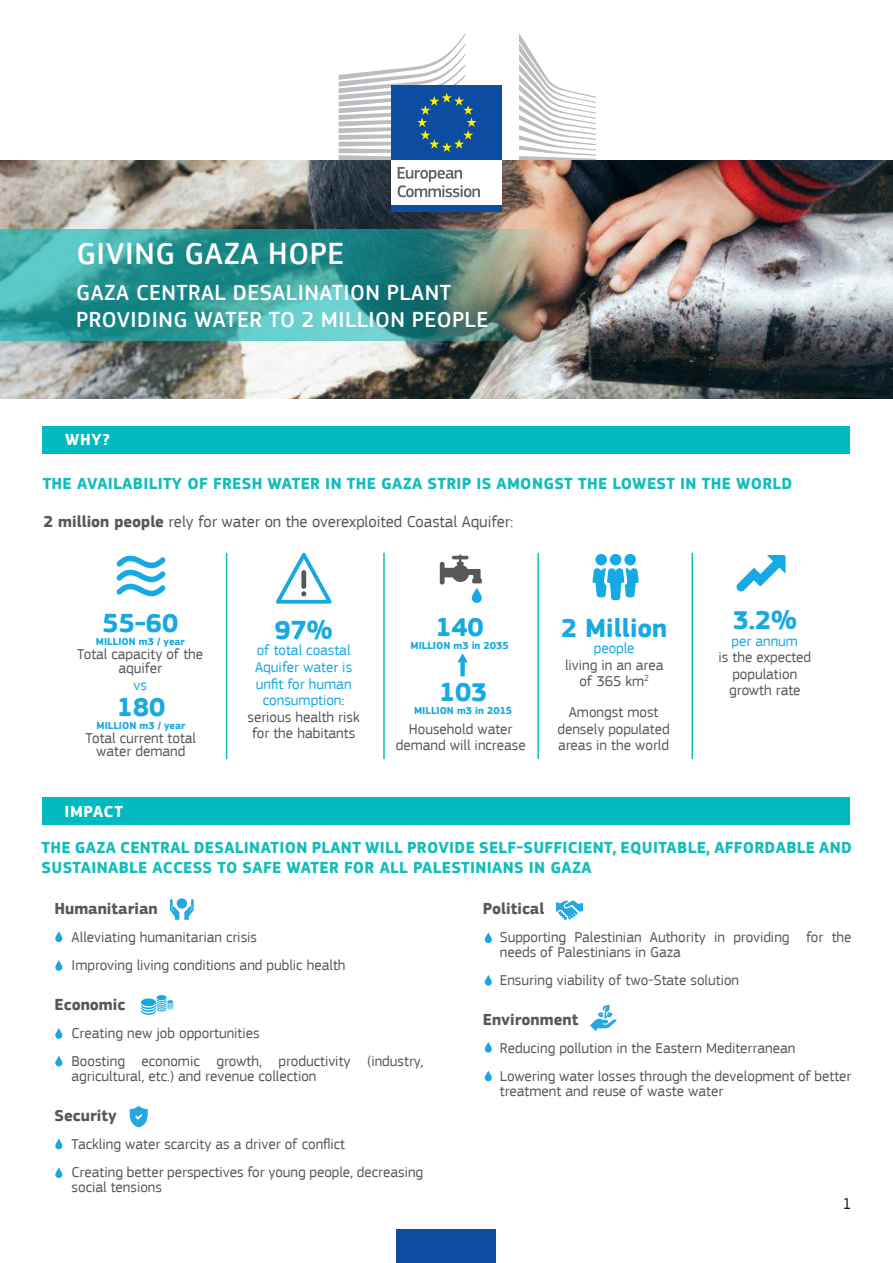
<style>
.page{position:relative;width:893px;height:1263px;background:#fff}
.page>*{position:absolute;margin:0;border:0;box-sizing:border-box;transform-origin:0 0}
.t1{font:500 31.5px "EC Square Sans Pro";letter-spacing:.02em;color:#fff}
.t2{font:700 27px "EC Square Sans Pro";color:#17a9e1}
.t3{font:500 22.5px/27px "EC Square Sans Pro";letter-spacing:.02em;color:#fff}
.t4{font:700 16.5px/19.8px "EC Square Sans Pro";letter-spacing:.02em;color:#14bbbb}
.t5{font:16.5px "EC Square Sans Pro";color:#57585a}
.t6{font:700 16.5px "EC Square Sans Pro";color:#57585a}
.t7{font:700 16.5px "EC Square Sans Pro";letter-spacing:.035em;color:#fff}
.t8{font:16.5px "EC Square Sans Pro";color:#231f20}
.t9{font:15px/16.5px "EC Square Sans Pro";color:#57585a;text-align:center}
.t10{font:15px/16.5px "EC Square Sans Pro";color:#17a9e1;text-align:center}
.t11{font:700 10.5px "EC Square Sans Pro";color:#17a9e1}
.s1{font-weight:700}
.s2{color:#57585a}
</style>
<div class="page">
<img style="left:0;top:161px;width:893px;height:238px">
<div style="left:43px;top:426px;width:807px;height:28px;background:#01babf"></div>
<img style="left:0;top:230px;width:549px;height:111px">
<div style="left:42px;top:797px;width:808px;height:28px;background:#01babf"></div>
<svg style="left:55px;top:931px;width:8px;height:11px"></svg>
<svg style="left:170px;top:898px;width:24px;height:22px"></svg>
<div style="left:157px;top:995px;width:10px;height:5px;background:#18a8e1;border-radius:50%"></div>
<svg style="left:141px;top:999px;width:32px;height:16px"></svg>
<svg style="left:130px;top:1106px;width:18px;height:21px"></svg>
<svg style="left:556px;top:900px;width:27px;height:20px"></svg>
<svg style="left:590px;top:1004px;width:27px;height:27px"></svg>
<svg style="left:55px;top:960px;width:8px;height:11px"></svg>
<svg style="left:55px;top:1028px;width:8px;height:11px"></svg>
<svg style="left:55px;top:1056px;width:8px;height:11px"></svg>
<svg style="left:55px;top:1139px;width:8px;height:11px"></svg>
<svg style="left:55px;top:1167px;width:8px;height:11px"></svg>
<svg style="left:485px;top:933px;width:7px;height:10px"></svg>
<svg style="left:485px;top:975px;width:7px;height:11px"></svg>
<svg style="left:485px;top:1042px;width:7px;height:11px"></svg>
<svg style="left:485px;top:1071px;width:7px;height:11px"></svg>
<hr style="left:226px;top:553px;width:1px;height:206px;background:#14bbbb">
<div style="left:610px;top:554px;width:11px;height:11px;background:#17a9e1;border-radius:50%"></div>
<div style="left:624px;top:554px;width:12px;height:11px;background:#17a9e1;border-radius:50%"></div>
<div style="left:595px;top:554px;width:12px;height:11px;background:#17a9e1;border-radius:50%"></div>
<svg style="left:592px;top:568px;width:47px;height:32px"></svg>
<svg style="left:736px;top:555px;width:50px;height:37px"></svg>
<svg style="left:276px;top:553px;width:56px;height:51px"></svg>
<svg style="left:117px;top:556px;width:48px;height:40px"></svg>
<hr style="left:383px;top:553px;width:2px;height:206px;background:#14bbbb">
<hr style="left:537px;top:553px;width:2px;height:206px;background:#14bbbb">
<hr style="left:691px;top:553px;width:2px;height:206px;background:#14bbbb">
<svg style="left:457px;top:653px;width:11px;height:23px"></svg>
<svg style="left:440px;top:555px;width:42px;height:30px"></svg>
<svg style="left:472px;top:588px;width:10px;height:15px"></svg>
<div style="left:397px;top:1229px;width:99px;height:34px;background:#0d4da1"></div>
<div style="left:391px;top:158px;width:111px;height:49px;background:#fff"></div>
<svg style="left:398px;top:167px;width:82px;height:30px"></svg>
<div style="left:391px;top:206px;width:111px;height:6px;background:#0d4da1"></div>
<svg style="left:519px;top:33px;width:77px;height:127px"></svg>
<div style="left:391px;top:86px;width:111px;height:74px;background:#0d4da1"></div>
<svg style="left:338px;top:33px;width:139px;height:127px"></svg>
<h1 class="t1" style="left:76px;top:235px;width:269px">GIVING GAZA HOPE</h1>
<h3 class="t3" style="left:76px;top:279px;width:413px">GAZA CENTRAL DESALINATION PLANT<br>PROVIDING WATER TO 2 MILLION PEOPLE</h3>
<p class="t7" style="left:65px;top:430px;width:47px">WHY?</p>
<p class="t4" style="left:43px;top:474px;width:751px">THE AVAILABILITY OF FRESH WATER IN THE GAZA STRIP IS AMONGST THE LOWEST IN THE WORLD</p>
<p class="t5" style="left:44px;top:512px;width:471px"><span class="s1">2 million people</span> rely for water on the overexploited Coastal Aquifer:</p>
<h2 class="t2" style="left:103px;top:607px;width:77px">55-60</h2>
<p class="t11" style="left:96px;top:635px;width:91px">MILLION m3 / year</p>
<p class="t9" style="left:77px;top:647px;width:128px;line-height:13.5px">Total capacity of the aquifer</p>
<h2 class="t2" style="left:117px;top:691px;width:50px">180</h2>
<p class="t11" style="left:97px;top:719px;width:91px">MILLION m3 / year</p>
<p class="t9" style="left:86px;top:731px;width:112px;line-height:13.5px">Total current total water demand</p>
<p class="t10" style="left:133px;top:677px;width:15px">vs</p>
<h2 class="t2" style="left:275px;top:614px;width:60px">97%</h2>
<p class="t10" style="left:247px;top:642px;width:114px">of total coastal<br>Aquifer water is unfit for human consumption<span class="s2">: serious health risk for the habitants</span></p>
<h2 class="t2" style="left:435px;top:611px;width:50px">140</h2>
<p class="t11" style="left:410px;top:639px;width:100px">MILLION m3 in 2035</p>
<h2 class="t2" style="left:439px;top:676px;width:50px">103</h2>
<p class="t11" style="left:414px;top:704px;width:100px">MILLION m3 in 2015</p>
<p class="t9" style="left:396px;top:721px;width:132px">Household water demand will increase</p>
<h2 class="t2" style="left:561px;top:612px;width:108px">2 Million</h2>
<p class="t10" style="left:594px;top:640px;width:42px">people</p>
<p class="t9" style="left:565px;top:657px;width:100px">living in an area of 365 km<sup>2</sup></p>
<p class="t9" style="left:557px;top:704px;width:114px">Amongst most densely populated areas in the world</p>
<h2 class="t2" style="left:733px;top:604px;width:66px">3.2%</h2>
<p class="t10" style="left:732px;top:632px;width:68px">per annum</p>
<p class="t9" style="left:718px;top:649px;width:94px">is the expected population growth rate</p>
<p class="t7" style="left:64px;top:802px;width:60px">IMPACT</p>
<p class="t4" style="left:42px;top:838px;width:812px">THE GAZA CENTRAL DESALINATION PLANT WILL PROVIDE SELF-SUFFICIENT, EQUITABLE, AFFORDABLE AND<br>SUSTAINABLE ACCESS TO SAFE WATER FOR ALL PALESTINIANS IN GAZA</p>
<p class="t6" style="left:55px;top:899px;width:105px">Humanitarian</p>
<p class="t9" style="left:72px;top:923px;width:275px;line-height:27.8px;text-align:left">Alleviating humanitarian crisis<br>Improving living conditions and public health</p>
<p class="t6" style="left:55px;top:995px;width:72px">Economic</p>
<p class="t9" style="left:72px;top:1019px;width:353px;line-height:27.8px;text-align:left">Creating new job opportunities<br>Boosting economic growth, productivity (industry,</p>
<p class="t9" style="left:72px;top:1068px;width:246px">agricultural, etc.) and revenue collection</p>
<p class="t6" style="left:55px;top:1106px;width:64px">Security</p>
<p class="t9" style="left:72px;top:1130px;width:353px;line-height:27.8px;text-align:left">Tackling water scarcity as a driver of conflict<br>Creating better perspectives for young people, decreasing</p>
<p class="t9" style="left:72px;top:1179px;width:92px">social tensions</p>
<p class="t6" style="left:483px;top:899px;width:63px">Political</p>
<p class="t9" style="left:500px;top:930px;width:353px;line-height:15px;text-align:left">Supporting Palestinian Authority in providing for the needs of Palestinians in Gaza</p>
<p class="t9" style="left:500px;top:972px;width:241px">Ensuring viability of two-State solution</p>
<p class="t6" style="left:483px;top:1010px;width:97px">Environment</p>
<p class="t9" style="left:500px;top:1034px;width:353px;line-height:27.8px;text-align:left">Reducing pollution in the Eastern Mediterranean<br>Lowering water losses through the development of better</p>
<p class="t9" style="left:500px;top:1083px;width:225px">treatment and reuse of waste water</p>
<p class="t8" style="left:842px;top:1194px;width:11px">1</p>
</div>
